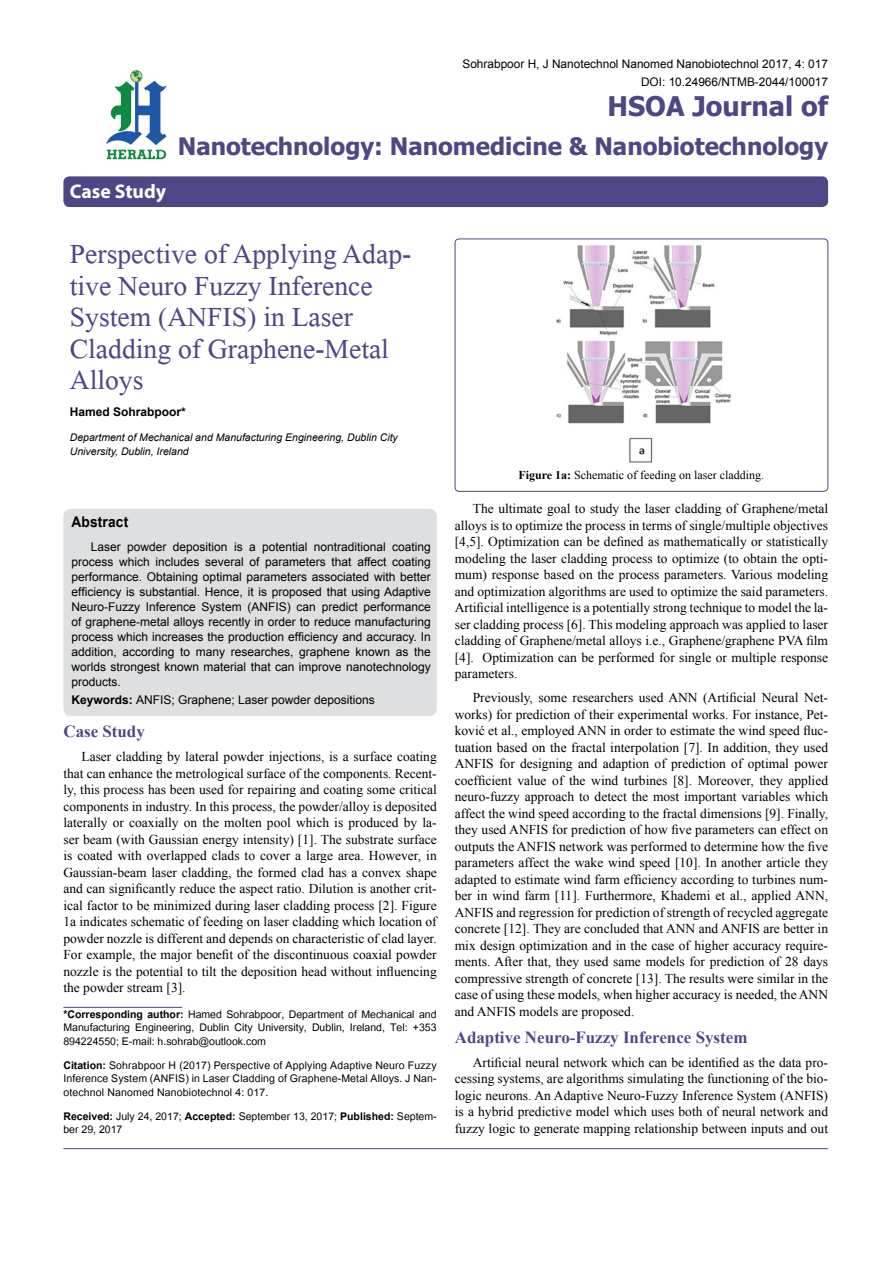
<style>
.page{position:relative;width:893px;height:1263px;background:#fff}
.page>*{position:absolute;margin:0;border:0;box-sizing:border-box;transform-origin:0 0}
.t1{font:41.25px/31.5px "Microsoft Himalaya";color:#4d4785}
.t2{font:700 27px "Tahoma";color:#4d4785}
.t3{font:700 24px "Tahoma";color:#4d4785}
.t4{font:700 19.8px "Myriad Hebrew";color:#fff}
.t5{font:700 16.95px "Times New Roman";color:#4d4785}
.t6{font:700 14.85px "Arial";letter-spacing:.015em;color:#000;scale:.93 1}
.t7{font:14.7px/13.5px "Utsaah";color:#000;text-align:justify}
.t8{font:13.5px/16.5px "Times New Roman";color:#000;text-align:justify}
.t9{font:12px/15px "Arial";color:#000;text-align:justify}
.t10{font:12px "Times New Roman";color:#000}
.t11{font:700 12px "Arial";color:#000}
.t12{font:11.85px/18px "Arial";color:#000;text-align:right}
.t13{font:italic 10.5px/13.5px "Arial";color:#000}
.s1{font-weight:700}
</style>
<div class="page">
<div style="left:63px;top:176px;width:765px;height:31px;background:#4d4785;border-radius:6px"></div>
<div style="left:63px;top:509px;width:374px;height:207px;background:#dedfe0;border-radius:8px"></div>
<hr style="left:63px;top:1007px;width:119px;height:1px;background:#4d4785">
<img style="left:106px;top:70px;width:61px;height:90px">
<hr style="left:63px;top:1148px;width:765px;height:1px;background:#4d4785">
<svg style="left:455px;top:239px;width:373px;height:253px"></svg>
<img style="left:545px;top:244px;width:191px;height:222px">
<h3 class="t4" style="left:70px;top:180px;width:98px">Case Study</h3>
<p class="t12" style="left:462px;top:55px;width:367px">Sohrabpoor H, J Nanotechnol Nanomed Nanobiotechnol 2017, 4: 017<br>DOI: 10.24966/NTMB-2044/100017</p>
<h2 class="t2" style="left:607px;top:88px;width:222px">HSOA Journal of</h2>
<h3 class="t3" style="left:178px;top:130px;width:652px">Nanotechnology: Nanomedicine &amp; Nanobiotechnology</h3>
<h1 class="t1" style="left:70px;top:233px;width:343px">Perspective of Applying Adap&shy;tive Neuro Fuzzy Inference<br>System (ANFIS) in Laser<br>Cladding of Graphene-Metal<br>Alloys</h1>
<p class="t11" style="left:70px;top:404px;width:118px">Hamed Sohrabpoor*</p>
<p class="t13" style="left:70px;top:431px;width:329px">Department of Mechanical and Manufacturing Engineering, Dublin City<br>University, Dublin, Ireland</p>
<p class="t6" style="left:71px;top:512px;width:63px">Abstract</p>
<p class="t9" style="left:71px;top:540px;width:361px;text-indent:20px">Laser powder deposition is a potential nontraditional coating process which includes several of parameters that affect coating performance. Obtaining optimal parameters associated with better efficiency is substantial. Hence, it is proposed that using Adaptive Neuro-Fuzzy Inference System (ANFIS) can predict performance of graphene-metal alloys recently in order to reduce manufacturing process which increases the production efficiency and accuracy. In addition, according to many researches, graphene known as the worlds strongest known material that can improve nanotechnology products.</p>
<p class="t9" style="left:71px;top:693px;width:305px"><span class="s1">Keywords:</span> ANFIS; Graphene; Laser powder depositions</p>
<p class="t5" style="left:63px;top:720px;width:83px">Case Study</p>
<p class="t8" style="left:63px;top:748px;width:375px;text-indent:18px">Laser cladding by lateral powder injections, is a surface coating that can enhance the metrological surface of the components. Recent&shy;ly, this process has been used for repairing and coating some critical components in industry. In this process, the powder/alloy is deposited laterally or coaxially on the molten pool which is produced by la&shy;ser beam (with Gaussian energy intensity) [1]. The substrate surface is coated with overlapped clads to cover a large area. However, in Gaussian-beam laser cladding, the formed clad has a convex shape and can significantly reduce the aspect ratio. Dilution is another crit&shy;ical factor to be minimized during laser cladding process [2]. Figure 1a indicates schematic of feeding on laser cladding which location of powder nozzle is different and depends on characteristic of clad layer.<br>For example, the major benefit of the discontinuous coaxial powder nozzle is the potential to tilt the deposition head without influencing the powder stream [3].</p>
<p class="t7" style="left:63px;top:1008px;width:375px"><span class="s1">*Corresponding author:</span> Hamed Sohrabpoor, Department of Mechanical and Manufacturing Engineering, Dublin City University, Dublin, Ireland, Tel: +353<br>894224550; E-mail: h.sohrab@outlook.com</p>
<p class="t7" style="left:63px;top:1059px;width:375px"><span class="s1">Citation:</span> Sohrabpoor H (2017) Perspective of Applying Adaptive Neuro Fuzzy Inference System (ANFIS) in Laser Cladding of Graphene-Metal Alloys. J Nan&shy;otechnol Nanomed Nanobiotechnol 4: 017.</p>
<p class="t7" style="left:63px;top:1110px;width:375px"><span class="s1">Received:</span> July 24, 2017; <span class="s1">Accepted:</span> September 13, 2017; <span class="s1">Published:</span> Septem&shy;ber 29, 2017</p>
<p class="t10" style="left:518px;top:467px;width:247px"><span class="s1">Figure 1a:</span> Schematic of feeding on laser cladding.</p>
<p class="t8" style="left:455px;top:500px;width:375px;text-indent:18px">The ultimate goal to study the laser cladding of Graphene/metal alloys is to optimize the process in terms of single/multiple objectives [4,5]. Optimization can be defined as mathematically or statistically modeling the laser cladding process to optimize (to obtain the opti&shy;mum) response based on the process parameters. Various modeling and optimization algorithms are used to optimize the said parameters.<br>Artificial intelligence is a potentially strong technique to model the la&shy;ser cladding process [6]. This modeling approach was applied to laser cladding of Graphene/metal alloys i.e., Graphene/graphene PVA film [4]. Optimization can be performed for single or multiple response parameters.</p>
<p class="t8" style="left:455px;top:689px;width:375px;text-indent:18px">Previously, some researchers used ANN (Artificial Neural Net&shy;works) for prediction of their experimental works. For instance, Pet&shy;ković et al., employed ANN in order to estimate the wind speed fluc&shy;tuation based on the fractal interpolation [7]. In addition, they used ANFIS for designing and adaption of prediction of optimal power coefficient value of the wind turbines [8]. Moreover, they applied neuro-fuzzy approach to detect the most important variables which affect the wind speed according to the fractal dimensions [9]. Finally, they used ANFIS for prediction of how five parameters can effect on outputs the ANFIS network was performed to determine how the five parameters affect the wake wind speed [10]. In another article they adapted to estimate wind farm efficiency according to turbines num&shy;ber in wind farm [11]. Furthermore, Khademi et al., applied ANN, ANFIS and regression for prediction of strength of recycled aggregate concrete [12]. They are concluded that ANN and ANFIS are better in mix design optimization and in the case of higher accuracy require&shy;ments. After that, they used same models for prediction of 28 days compressive strength of concrete [13]. The results were similar in the case of using these models, when higher accuracy is needed, the ANN and ANFIS models are proposed.</p>
<p class="t5" style="left:455px;top:1025px;width:294px">Adaptive Neuro-Fuzzy Inference System</p>
<p class="t8" style="left:455px;top:1054px;width:375px;text-indent:18px">Artificial neural network which can be identified as the data pro&shy;cessing systems, are algorithms simulating the functioning of the bio&shy;logic neurons. An Adaptive Neuro-Fuzzy Inference System (ANFIS) is a hybrid predictive model which uses both of neural network and fuzzy logic to generate mapping relationship between inputs and out</p>
</div>
